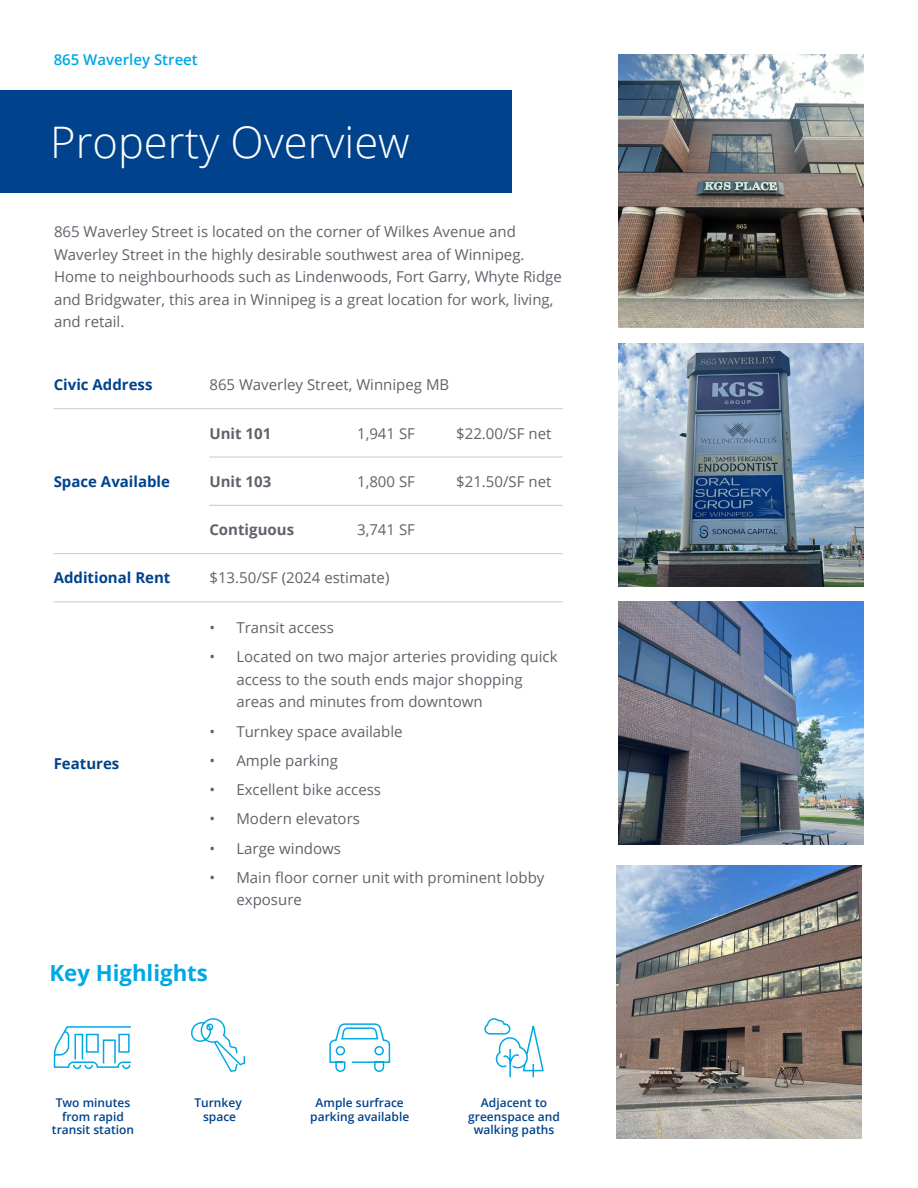
<style>
.page{position:relative;width:918px;height:1188px;background:#fff}
.page>*{position:absolute;margin:0;border:0;box-sizing:border-box;transform-origin:0 0}
.t1{font:300 43.5px "Open Sans";color:#fff}
.t2{font:700 22.2px "Open Sans";color:#00a8e4}
.t3{font:15px/22.5px "Open Sans";color:#5f636a}
.t4{font:700 15px "Open Sans";color:#00438c}
.t5{font:700 15px "Open Sans";color:#5f636a}
.t6{font:600 15px "Open Sans";color:#00a8e4}
.t7{font:600 12px/13.5px "Open Sans";color:#00438c;text-align:center}
</style>
<div class="page">
<img style="left:619px;top:54px;width:245px;height:273px">
<img style="left:617px;top:865px;width:245px;height:273px">
<img style="left:619px;top:602px;width:245px;height:243px">
<img style="left:619px;top:343px;width:245px;height:243px">
<div style="left:0;top:90px;width:512px;height:103px;background:#00438c"></div>
<svg style="left:484px;top:1018px;width:60px;height:60px"></svg>
<svg style="left:329px;top:1023px;width:62px;height:49px"></svg>
<svg style="left:53px;top:1026px;width:78px;height:44px"></svg>
<hr style="left:54px;top:408px;width:155px;height:1px;background:#c7c9c8">
<hr style="left:209px;top:408px;width:118px;height:1px;background:#c7c9c8">
<hr style="left:327px;top:408px;width:118px;height:1px;background:#c7c9c8">
<hr style="left:445px;top:408px;width:118px;height:1px;background:#c7c9c8">
<hr style="left:54px;top:553px;width:155px;height:1px;background:#c7c9c8">
<hr style="left:209px;top:457px;width:118px;height:1px;background:#c7c9c8">
<hr style="left:327px;top:457px;width:118px;height:1px;background:#c7c9c8">
<hr style="left:445px;top:457px;width:118px;height:1px;background:#c7c9c8">
<hr style="left:209px;top:505px;width:118px;height:1px;background:#c7c9c8">
<hr style="left:327px;top:505px;width:118px;height:1px;background:#c7c9c8">
<hr style="left:445px;top:505px;width:118px;height:1px;background:#c7c9c8">
<hr style="left:209px;top:553px;width:118px;height:1px;background:#c7c9c8">
<hr style="left:327px;top:553px;width:118px;height:1px;background:#c7c9c8">
<hr style="left:445px;top:553px;width:118px;height:1px;background:#c7c9c8">
<hr style="left:54px;top:602px;width:155px;height:1px;background:#c7c9c8">
<hr style="left:209px;top:602px;width:118px;height:1px;background:#c7c9c8">
<hr style="left:327px;top:602px;width:118px;height:1px;background:#c7c9c8">
<hr style="left:445px;top:602px;width:118px;height:1px;background:#c7c9c8">
<svg style="left:191px;top:1018px;width:55px;height:54px"></svg>
<p class="t6" style="left:54px;top:50px;width:146px">865 Waverley Street</p>
<h1 class="t1" style="left:50px;top:112px;width:361px">Property Overview</h1>
<p class="t3" style="left:54px;top:220px;width:509px">865 Waverley Street is located on the corner of Wilkes Avenue and Waverley Street in the highly desirable southwest area of Winnipeg.<br>Home to neighbourhoods such as Lindenwoods, Fort Garry, Whyte Ridge and Bridgwater, this area in Winnipeg is a great location for work, living, and retail.</p>
<p class="t4" style="left:54px;top:374px;width:100px">Civic Address</p>
<p class="t3" style="left:209px;top:373px;width:241px">865 Waverley Street, Winnipeg MB</p>
<p class="t4" style="left:54px;top:471px;width:118px">Space Available</p>
<p class="t5" style="left:209px;top:423px;width:63px">Unit 101</p>
<p class="t3" style="left:357px;top:422px;width:59px">1,941 SF</p>
<p class="t3" style="left:456px;top:422px;width:97px">$22.00/SF net</p>
<p class="t5" style="left:209px;top:471px;width:63px">Unit 103</p>
<p class="t3" style="left:357px;top:470px;width:59px">1,800 SF</p>
<p class="t3" style="left:456px;top:470px;width:97px">$21.50/SF net</p>
<p class="t5" style="left:209px;top:519px;width:86px">Contiguous</p>
<p class="t3" style="left:357px;top:518px;width:59px">3,741 SF</p>
<p class="t4" style="left:54px;top:567px;width:118px">Additional Rent</p>
<p class="t3" style="left:209px;top:566px;width:182px">$13.50/SF (2024 estimate)</p>
<p class="t4" style="left:54px;top:753px;width:67px">Features</p>
<p class="t3" style="left:209px;top:616px;width:126px">• Transit access</p>
<p class="t3" style="left:236px;top:645px;width:323px;text-indent:-27px">• Located on two major arteries providing quick access to the south ends major shopping areas and minutes from downtown</p>
<p class="t3" style="left:209px;top:720px;width:195px">• Turnkey space available</p>
<p class="t3" style="left:209px;top:749px;width:130px">• Ample parking</p>
<p class="t3" style="left:209px;top:778px;width:173px">• Excellent bike access</p>
<p class="t3" style="left:209px;top:807px;width:152px">• Modern elevators</p>
<p class="t3" style="left:209px;top:837px;width:133px">• Large windows</p>
<p class="t3" style="left:236px;top:866px;width:310px;text-indent:-27px">• Main floor corner unit with prominent lobby exposure</p>
<h2 class="t2" style="left:50px;top:957px;width:160px">Key Highlights</h2>
<p class="t7" style="left:52px;top:1096px;width:84px">Two minutes from rapid transit station</p>
<p class="t7" style="left:194px;top:1096px;width:49px">Turnkey space</p>
<p class="t7" style="left:310px;top:1096px;width:100px">Ample surfrace parking available</p>
<p class="t7" style="left:468px;top:1096px;width:93px">Adjacent to greenspace and walking paths</p>
</div>
